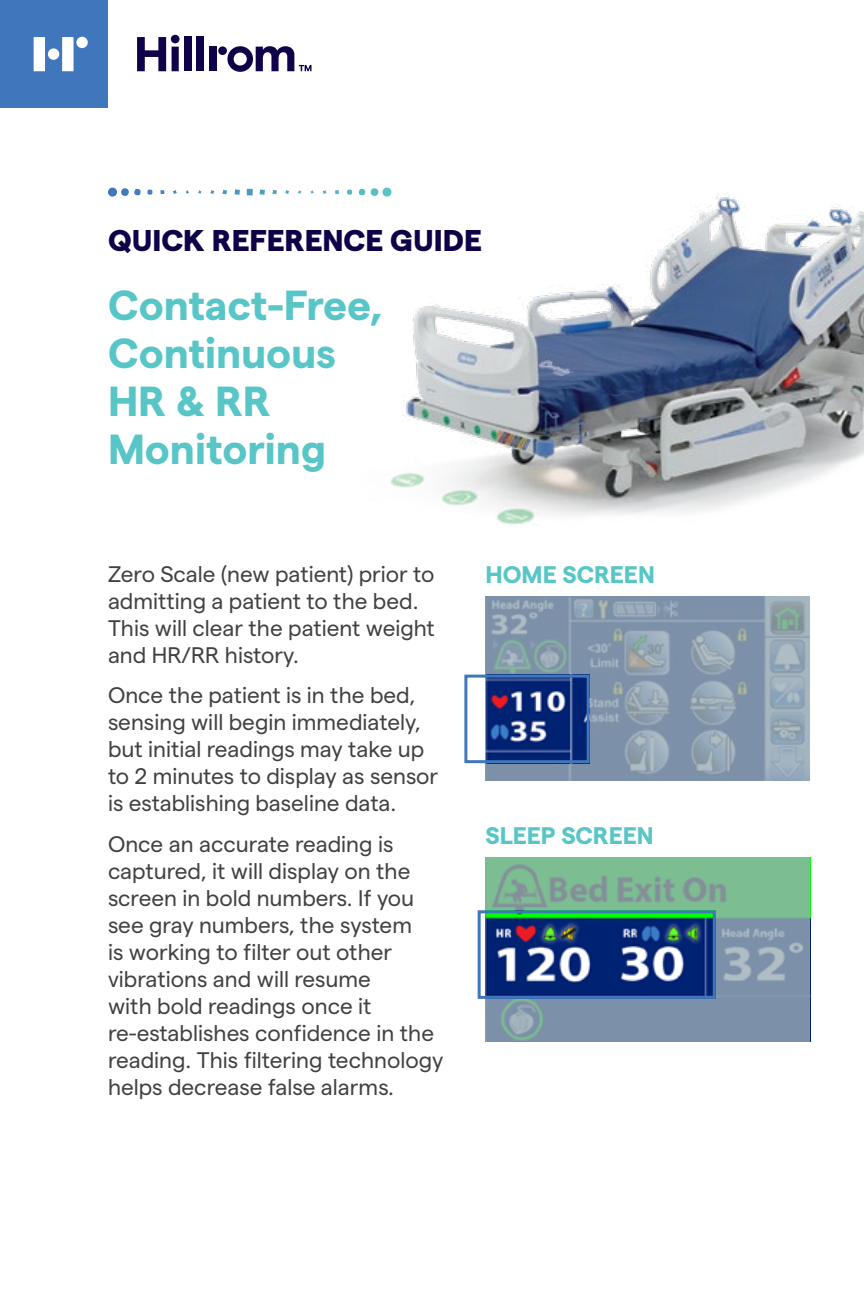
<style>
.page{position:relative;width:864px;height:1296px;background:#fff}
.page>*{position:absolute;margin:0;border:0;box-sizing:border-box;transform-origin:0 0}
.t1{font:700 42px/48px "Matter";color:#58c5c7}
.t2{font:800 30px "Matter";color:#100249}
.t3{font:700 24px "Matter";color:#58c5c7}
.t4{font:22.5px/27px "Matter";color:#414042}
</style>
<div class="page">
<img style="left:385px;top:187px;width:479px;height:338px">
<div style="left:0;top:0;width:108px;height:108px;background:#4076bb"></div>
<svg style="left:34px;top:37px;width:11px;height:34px"></svg>
<svg style="left:62px;top:37px;width:12px;height:34px"></svg>
<div style="left:76px;top:37px;width:12px;height:11px;background:#fff;border-radius:50%"></div>
<div style="left:172px;top:47px;width:7px;height:24px;background:#100249"></div>
<div style="left:171px;top:35px;width:9px;height:8px;background:#100249;border-radius:50%"></div>
<div style="left:184px;top:37px;width:7px;height:34px;background:#100249"></div>
<div style="left:197px;top:37px;width:7px;height:34px;background:#100249"></div>
<div style="left:209px;top:47px;width:8px;height:24px;background:#100249"></div>
<div style="left:218px;top:46px;width:9px;height:9px;background:#100249;border-radius:50%"></div>
<svg style="left:137px;top:37px;width:29px;height:34px"></svg>
<div style="left:48px;top:48px;width:11px;height:12px;background:#fff;border-radius:50%"></div>
<svg style="left:227px;top:46px;width:85px;height:26px"></svg>
<svg style="left:485px;top:597px;width:325px;height:184px;fill:#8194a9"></svg>
<svg style="left:485px;top:857px;width:325px;height:185px;fill:#7c95a9"></svg>
<img style="left:485px;top:914px;width:227px;height:81px">
<div style="left:478px;top:910px;width:238px;height:89px;border:3px solid #4076bb"></div>
<svg style="left:108px;top:188px;width:284px;height:9px"></svg>
<img style="left:486px;top:679px;width:100px;height:80px">
<div style="left:464px;top:675px;width:126px;height:88px;border:3px solid #4076bb"></div>
<h2 class="t2" style="left:108px;top:218px;width:375px">QUICK REFERENCE GUIDE</h2>
<h1 class="t1" style="left:108px;top:278px;width:277px">Contact-Free,<br>Continuous<br>HR &amp; RR<br>Monitoring</h1>
<p class="t4" style="left:108px;top:559px;width:328px">Zero Scale (new patient) prior to admitting a patient to the bed.<br>This will clear the patient weight and HR/RR history.</p>
<p class="t4" style="left:108px;top:680px;width:332px">Once the patient is in the bed, sensing will begin immediately, but initial readings may take up to 2 minutes to display as sensor is establishing baseline data.</p>
<p class="t4" style="left:108px;top:829px;width:337px">Once an accurate reading is captured, it will display on the screen in bold numbers. If you see gray numbers, the system<br>is working to filter out other vibrations and will resume<br>with bold readings once it re-establishes confidence in the reading. This filtering technology helps decrease false alarms.</p>
<p class="t3" style="left:485px;top:557px;width:171px">HOME SCREEN</p>
<p class="t3" style="left:485px;top:818px;width:170px">SLEEP SCREEN</p>
</div>
